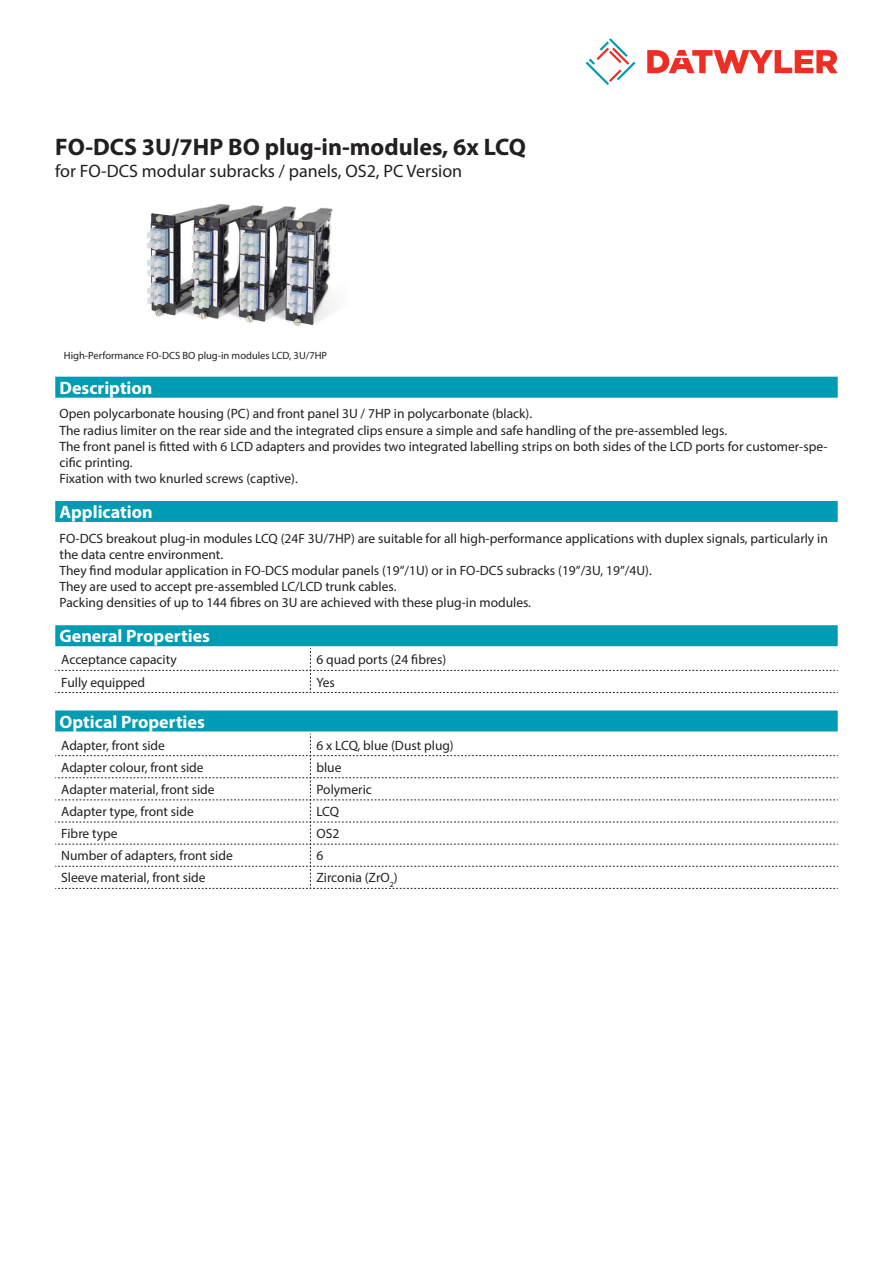
<style>
.page{position:relative;width:893px;height:1263px;background:#fff}
.page>*{position:absolute;margin:0;border:0;box-sizing:border-box;transform-origin:0 0}
.Product_Head{font:700 24px "Myriad Pro";color:#231f20}
.Standard_Head_Proper{font:700 18px "Myriad Pro";color:#fff}
.SubHead{font:18px "Myriad Pro";color:#231f20}
.Standard_text{font:13.5px/16.2px "Myriad Pro";color:#231f20}
.myriad_light_propert{font:13.5px "Myriad Pro";color:#231f20}
.imagetext{font:10.5px "Myriad Pro";color:#231f20}
</style>
<div class="page">
<svg style="left:586px;top:38px;width:49px;height:47px"></svg>
<svg style="left:647px;top:50px;width:191px;height:23px"></svg>
<img style="left:147px;top:204px;width:188px;height:122px">
<div style="left:55px;top:377px;width:783px;height:21px;background:#009cb3"></div>
<div style="left:55px;top:501px;width:783px;height:21px;background:#009cb3"></div>
<div style="left:55px;top:625px;width:783px;height:21px;background:#009cb3"></div>
<svg style="left:55px;top:648px;width:783px;height:45px"></svg>
<div style="left:55px;top:710px;width:783px;height:21px;background:#009cb3"></div>
<svg style="left:55px;top:733px;width:783px;height:156px"></svg>
<p class="Product_Head" style="left:55px;top:131px;width:472px">FO-DCS 3U/7HP BO plug-in-modules, 6x LCQ</p>
<p class="SubHead" style="left:55px;top:160px;width:408px">for FO-DCS modular subracks / panels, OS2, PC Version</p>
<p class="imagetext" style="left:64px;top:349px;width:265px">High-Performance FO-DCS BO plug-in modules LCD, 3U/7HP</p>
<p class="Standard_Head_Proper" style="left:60px;top:376px;width:94px">Description</p>
<p class="Standard_text" style="left:60px;top:406px;width:770px">Open polycarbonate housing (PC) and front panel 3U / 7HP in polycarbonate (black).<br>The radius limiter on the rear side and the integrated clips ensure a simple and safe handling of the pre-assembled legs.<br>The front panel is fitted with 6 LCD adapters and provides two integrated labelling strips on both sides of the LCD ports for customer-spe&shy;cific printing.<br>Fixation with two knurled screws (captive).</p>
<p class="Standard_Head_Proper" style="left:60px;top:500px;width:95px">Application</p>
<p class="Standard_text" style="left:60px;top:530px;width:770px">FO-DCS breakout plug-in modules LCQ (24F 3U/7HP) are suitable for all high-performance applications with duplex signals, particularly in the data centre environment.<br>They find modular application in FO-DCS modular panels (19”/1U) or in FO-DCS subracks (19”/3U, 19”/4U).<br>They are used to accept pre-assembled LC/LCD trunk cables.<br>Packing densities of up to 144 fibres on 3U are achieved with these plug-in modules.</p>
<p class="Standard_Head_Proper" style="left:60px;top:624px;width:152px">General Properties</p>
<p class="myriad_light_propert" style="left:61px;top:651px;width:117px">Acceptance capacity</p>
<p class="myriad_light_propert" style="left:316px;top:651px;width:131px">6 quad ports (24 fibres)</p>
<p class="myriad_light_propert" style="left:61px;top:674px;width:85px">Fully equipped</p>
<p class="myriad_light_propert" style="left:316px;top:674px;width:20px">Yes</p>
<p class="Standard_Head_Proper" style="left:60px;top:710px;width:147px">Optical Properties</p>
<p class="myriad_light_propert" style="left:61px;top:737px;width:105px">Adapter, front side</p>
<p class="myriad_light_propert" style="left:316px;top:737px;width:139px">6 x LCQ, blue (Dust plug)</p>
<p class="myriad_light_propert" style="left:61px;top:759px;width:144px">Adapter colour, front side</p>
<p class="myriad_light_propert" style="left:316px;top:759px;width:27px">blue</p>
<p class="myriad_light_propert" style="left:61px;top:781px;width:155px">Adapter material, front side</p>
<p class="myriad_light_propert" style="left:316px;top:781px;width:57px">Polymeric</p>
<p class="myriad_light_propert" style="left:61px;top:803px;width:134px">Adapter type, front side</p>
<p class="myriad_light_propert" style="left:316px;top:803px;width:24px">LCQ</p>
<p class="myriad_light_propert" style="left:61px;top:825px;width:58px">Fibre type</p>
<p class="myriad_light_propert" style="left:316px;top:825px;width:24px">OS2</p>
<p class="myriad_light_propert" style="left:61px;top:847px;width:173px">Number of adapters, front side</p>
<p class="myriad_light_propert" style="left:316px;top:847px;width:8px">6</p>
<p class="myriad_light_propert" style="left:61px;top:869px;width:146px">Sleeve material, front side</p>
<p class="myriad_light_propert" style="left:316px;top:869px;width:83px">Zirconia (ZrO<sub>2</sub>)</p>
</div>
